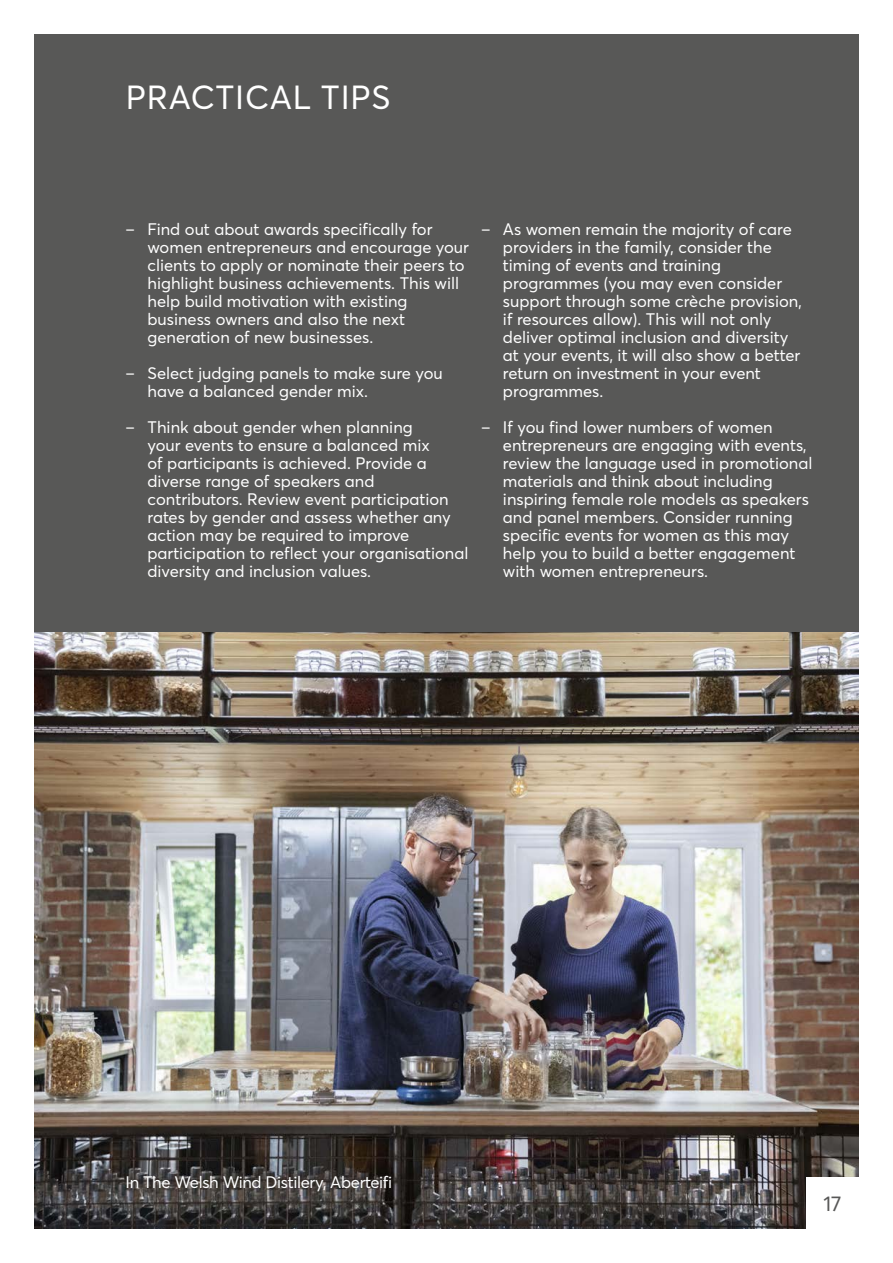
<style>
.page{position:relative;width:893px;height:1263px;background:#fff}
.page>*{position:absolute;margin:0;border:0;box-sizing:border-box;transform-origin:0 0}
.t1{font:33px "Averta";letter-spacing:.025em;color:#fff}
.t2{font:21px "Averta";color:#585857}
.t3{font:16.5px/18px "Averta";color:#fff}
.t4{font:16.5px "Averta";letter-spacing:-.02em;color:#fff}
</style>
<div class="page">
<div style="left:34px;top:34px;width:825px;height:1195px;background:#585857"></div>
<img style="left:34px;top:633px;width:825px;height:596px">
<div style="left:806px;top:1177px;width:87px;height:86px;background:#fff"></div>
<p class="t1" style="left:126px;top:74px;width:266px">PRACTICAL TIPS</p>
<p class="t3" style="left:147px;top:219px;width:323px;text-indent:-22px">– Find out about awards specifically for women entrepreneurs and encourage your clients to apply or nominate their peers to highlight business achievements. This will help build motivation with existing business owners and also the next generation of new businesses.</p>
<p class="t3" style="left:147px;top:363px;width:297px;text-indent:-22px">– Select judging panels to make sure you have a balanced gender mix.</p>
<p class="t3" style="left:147px;top:417px;width:322px;text-indent:-22px">– Think about gender when planning<br>your events to ensure a balanced mix<br>of participants is achieved. Provide a diverse range of speakers and contributors. Review event participation rates by gender and assess whether any action may be required to improve participation to reflect your organisational diversity and inclusion values.</p>
<p class="t3" style="left:503px;top:219px;width:300px;text-indent:-22px">– As women remain the majority of care providers in the family, consider the timing of events and training programmes (you may even consider support through some crèche provision, if resources allow). This will not only deliver optimal inclusion and diversity at your events, it will also show a better return on investment in your event programmes.</p>
<p class="t3" style="left:503px;top:417px;width:311px;text-indent:-22px">– If you find lower numbers of women entrepreneurs are engaging with events, review the language used in promotional materials and think about including inspiring female role models as speakers and panel members. Consider running specific events for women as this may help you to build a better engagement with women entrepreneurs.</p>
<p class="t4" style="left:126px;top:1170px;width:268px">In The Welsh Wind Distilery, Aberteifi</p>
<p class="t2" style="left:823px;top:1189px;width:20px">17</p>
</div>
